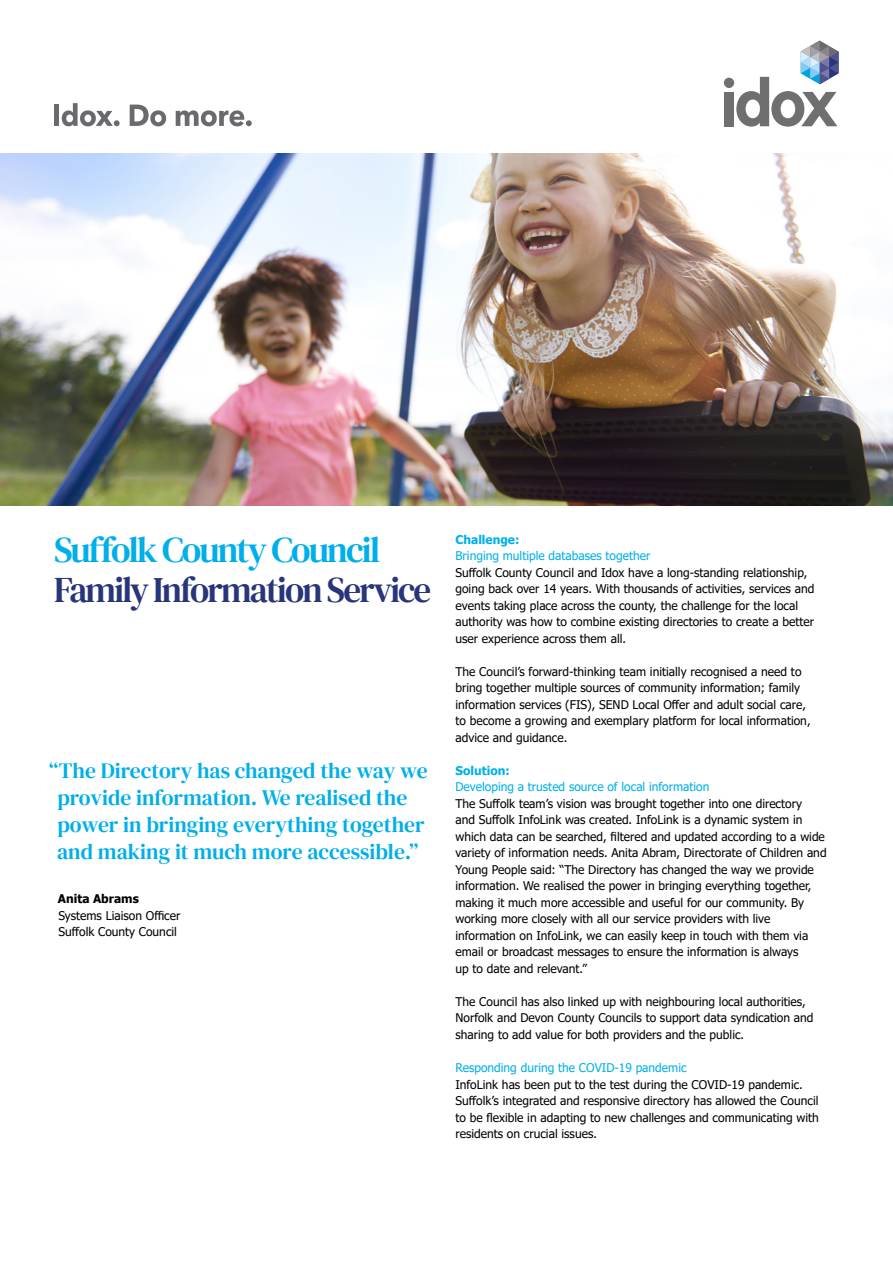
<style>
.page{position:relative;width:893px;height:1263px;background:#fff}
.page>*{position:absolute;margin:0;border:0;box-sizing:border-box;transform-origin:0 0}
.t1{font:36px "DM Serif Text";letter-spacing:-.05em;color:#29357b}
.t2{font:36px "DM Serif Text";letter-spacing:-.05em;color:#00afea}
.t3{font:21.75px/27px "DM Serif Text";color:#00afea;text-align:center}
.t4{font:12px/16.5px "Tahoma";color:#000}
.t5{font:12px "Tahoma";color:#00afea}
.t6{font:700 12px "Tahoma";color:#00afea}
.t7{font:700 12px "Tahoma";color:#000}
</style>
<div class="page">
<div style="left:54px;top:105px;width:5px;height:21px;background:#6b696e"></div>
<svg style="left:62px;top:103px;width:58px;height:23px"></svg>
<svg style="left:130px;top:105px;width:36px;height:21px"></svg>
<svg style="left:176px;top:110px;width:76px;height:16px"></svg>
<svg style="left:736px;top:41px;width:103px;height:86px"></svg>
<div style="left:724px;top:92px;width:10px;height:34px;background:#706f6f"></div>
<div style="left:724px;top:78px;width:10px;height:10px;background:#706f6f;border-radius:50%"></div>
<img style="left:0;top:153px;width:893px;height:353px">
<h1 class="t2" style="left:54px;top:528px;width:328px">Suffolk County Council</h1>
<h1 class="t1" style="left:54px;top:569px;width:379px">Family Information Service</h1>
<h2 class="t3" style="left:49px;top:758px;width:380px">“The Directory has changed the way we provide information. We realised the power in bringing everything together and making it much more accessible.”</h2>
<p class="t7" style="left:58px;top:890px;width:83px">Anita Abrams</p>
<p class="t4" style="left:58px;top:907px;width:123px">Systems Liaison Officer<br>Suffolk County Council</p>
<p class="t6" style="left:455px;top:531px;width:65px">Challenge:</p>
<p class="t5" style="left:455px;top:548px;width:196px">Bringing multiple databases together</p>
<p class="t4" style="left:455px;top:565px;width:360px">Suffolk County Council and Idox have a long-standing relationship, going back over 14 years. With thousands of activities, services and events taking place across the county, the challenge for the local authority was how to combine existing directories to create a better user experience across them all.</p>
<p class="t4" style="left:455px;top:664px;width:357px">The Council’s forward-thinking team initially recognised a need to bring together multiple sources of community information; family information services (FIS), SEND Local Offer and adult social care, to become a growing and exemplary platform for local information, advice and guidance.</p>
<p class="t6" style="left:455px;top:762px;width:56px">Solution:</p>
<p class="t5" style="left:455px;top:779px;width:255px">Developing a trusted source of local information</p>
<p class="t4" style="left:455px;top:796px;width:373px">The Suffolk team’s vision was brought together into one directory<br>and Suffolk InfoLink was created. InfoLink is a dynamic system in which data can be searched, filtered and updated according to a wide variety of information needs. Anita Abram, Directorate of Children and Young People said: “The Directory has changed the way we provide information. We realised the power in bringing everything together, making it much more accessible and useful for our community. By working more closely with all our service providers with live information on InfoLink, we can easily keep in touch with them via email or broadcast messages to ensure the information is always<br>up to date and relevant.”</p>
<p class="t4" style="left:455px;top:994px;width:359px">The Council has also linked up with neighbouring local authorities,<br>Norfolk and Devon County Councils to support data syndication and sharing to add value for both providers and the public.</p>
<p class="t5" style="left:455px;top:1059px;width:233px">Responding during the COVID-19 pandemic</p>
<p class="t4" style="left:455px;top:1076px;width:365px">InfoLink has been put to the test during the COVID-19 pandemic.<br>Suffolk’s integrated and responsive directory has allowed the Council to be flexible in adapting to new challenges and communicating with residents on crucial issues.</p>
</div>
